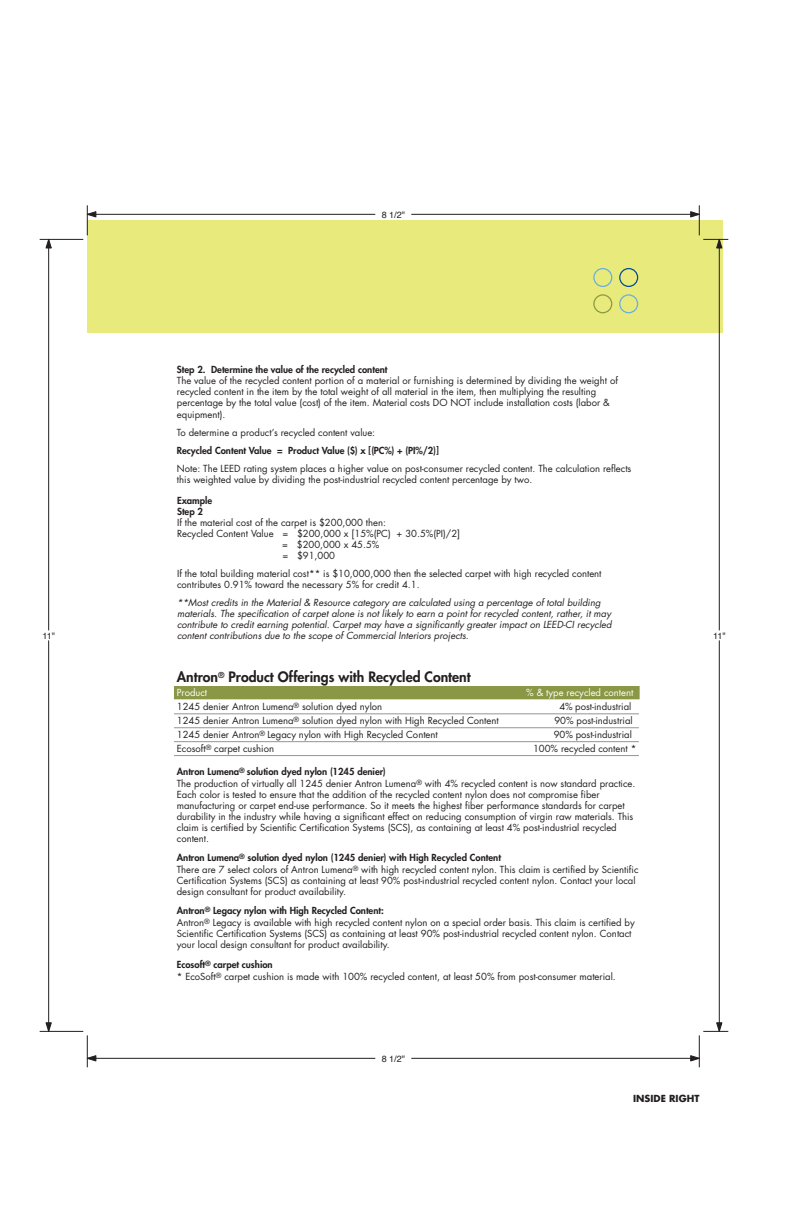
<style>
.page{position:relative;width:792px;height:1224px;background:#fff}
.page>*{position:absolute;margin:0;border:0;box-sizing:border-box;transform-origin:0 0}
.t1{font:800 14px "Futura";color:#231f20}
.t2{font:9.5px/11px "Futura";color:#231f20}
.t3{font:italic 9.5px/11px "Futura";color:#231f20}
.t4{font:800 9.5px/11px "Futura";color:#231f20}
.t5{font:9.5px "Futura";color:#fff}
.t6{font:700 9.5px "Futura";color:#231f20}
.t7{font:9px "Helvetica";color:#231f20}
.s1{font-weight:800}
</style>
<div class="page">
<div style="left:87px;top:220px;width:636px;height:113px;background:#e8ea7c"></div>
<div style="left:593px;top:294px;width:19px;height:19px;border:1px solid #8a9744;border-radius:50%"></div>
<div style="left:619px;top:268px;width:19px;height:19px;border:1px solid #014d92;border-radius:50%"></div>
<div style="left:593px;top:268px;width:19px;height:19px;border:1px solid #68aedf;border-radius:50%"></div>
<div style="left:619px;top:294px;width:19px;height:19px;border:1px solid #68aedf;border-radius:50%"></div>
<div style="left:174px;top:686px;width:466px;height:13px;background:#8a9744"></div>
<hr style="left:174px;top:714px;width:465px;height:1px;background:#939598">
<hr style="left:174px;top:728px;width:465px;height:1px;background:#939598">
<hr style="left:174px;top:755px;width:465px;height:1px;background:#939598">
<hr style="left:174px;top:741px;width:465px;height:1px;background:#939598">
<hr style="left:719px;top:239px;width:1px;height:391px;background:#231f20">
<hr style="left:719px;top:640px;width:1px;height:391px;background:#231f20">
<svg style="left:703px;top:238px;width:25px;height:11px"></svg>
<svg style="left:703px;top:1022px;width:25px;height:10px"></svg>
<hr style="left:87px;top:205px;width:1px;height:30px;background:#231f20">
<hr style="left:699px;top:205px;width:1px;height:30px;background:#231f20">
<hr style="left:87px;top:214px;width:288px;height:1px;background:#231f20">
<hr style="left:411px;top:214px;width:288px;height:1px;background:#231f20">
<svg style="left:86px;top:210px;width:11px;height:8px"></svg>
<svg style="left:689px;top:210px;width:11px;height:8px"></svg>
<hr style="left:87px;top:1035px;width:1px;height:32px;background:#231f20">
<hr style="left:699px;top:1035px;width:1px;height:32px;background:#231f20">
<hr style="left:87px;top:1058px;width:288px;height:1px;background:#231f20">
<hr style="left:411px;top:1058px;width:288px;height:1px;background:#231f20">
<svg style="left:86px;top:1054px;width:11px;height:8px"></svg>
<svg style="left:689px;top:1054px;width:11px;height:8px"></svg>
<hr style="left:40px;top:239px;width:43px;height:1px;background:#231f20">
<hr style="left:40px;top:1031px;width:43px;height:1px;background:#231f20">
<hr style="left:48px;top:239px;width:1px;height:391px;background:#231f20">
<hr style="left:48px;top:640px;width:1px;height:391px;background:#231f20">
<svg style="left:45px;top:238px;width:8px;height:11px"></svg>
<svg style="left:45px;top:1022px;width:8px;height:10px"></svg>
<p class="t7" style="left:42px;top:630px;width:14px">11"</p>
<p class="t7" style="left:382px;top:209px;width:25px">8 1/2"</p>
<p class="t4" style="left:177px;top:364px;width:212px">Step 2. Determine the value of the recycled content</p>
<p class="t2" style="left:177px;top:375px;width:443px">The value of the recycled content portion of a material or furnishing is determined by dividing the weight of recycled content in the item by the total weight of all material in the item, then multiplying the resulting percentage by the total value (cost) of the item. Material costs DO NOT include installation costs (labor &amp;</p>
<p class="t2" style="left:177px;top:405px;width:200px;line-height:18px">equipment).<br>To determine a product’s recycled content value:</p>
<p class="t4" style="left:177px;top:445px;width:263px">Recycled Content Value = Product Value ($) x [(PC%) + (PI%/2)]</p>
<p class="t2" style="left:177px;top:463px;width:456px">Note: The LEED rating system places a higher value on post-consumer recycled content. The calculation reflects this weighted value by dividing the post-industrial recycled content percentage by two.</p>
<p class="t4" style="left:177px;top:495px;width:37px">Example<br>Step 2</p>
<p class="t2" style="left:177px;top:517px;width:211px">If the material cost of the carpet is $200,000 then:</p>
<p class="t2" style="left:177px;top:528px;width:285px">Recycled Content Value = $200,000 x [15%(PC) + 30.5%(PI)/2]</p>
<p class="t2" style="left:282px;top:539px;width:99px">= $200,000 x 45.5%</p>
<p class="t2" style="left:282px;top:550px;width:54px">= $91,000</p>
<p class="t2" style="left:177px;top:568px;width:426px">If the total building material cost** is $10,000,000 then the selected carpet with high recycled content contributes 0.91% toward the necessary 5% for credit 4.1.</p>
<p class="t3" style="left:177px;top:597px;width:436px">**Most credits in the Material &amp; Resource category are calculated using a percentage of total building materials. The specification of carpet alone is not likely to earn a point for recycled content, rather, it may contribute to credit earning potential. Carpet may have a significantly greater impact on LEED-CI recycled content contributions due to the scope of Commercial Interiors projects.</p>
<h1 class="t1" style="left:177px;top:667px;width:295px">Antron<sup>®</sup> Product Offerings with Recycled Content</h1>
<p class="t5" style="left:177px;top:686px;width:32px">Product</p>
<p class="t5" style="left:526px;top:686px;width:109px">% &amp; type recycled content</p>
<p class="t2" style="left:177px;top:701px;width:207px">1245 denier Antron Lumena<sup>®</sup> solution dyed nylon</p>
<p class="t2" style="left:559px;top:701px;width:74px">4% post-industrial</p>
<p class="t2" style="left:177px;top:715px;width:323px">1245 denier Antron Lumena<sup>®</sup> solution dyed nylon with High Recycled Content</p>
<p class="t2" style="left:554px;top:715px;width:80px">90% post-industrial</p>
<p class="t2" style="left:177px;top:729px;width:263px">1245 denier Antron<sup>®</sup> Legacy nylon with High Recycled Content</p>
<p class="t2" style="left:554px;top:729px;width:80px">90% post-industrial</p>
<p class="t2" style="left:177px;top:743px;width:99px">Ecosoft<sup>®</sup> carpet cushion</p>
<p class="t2" style="left:533px;top:743px;width:105px">100% recycled content *</p>
<p class="t2" style="left:177px;top:765px;width:460px;line-height:12px"><span class="s1">Antron Lumena</span><sup>®</sup> <span class="s1">solution dyed nylon (1245 denier)<br></span>The production of virtually all 1245 denier Antron Lumena<sup>®</sup> with 4% recycled content is now standard practice.</p>
<p class="t2" style="left:177px;top:789px;width:458px">Each color is tested to ensure that the addition of the recycled content nylon does not compromise fiber manufacturing or carpet end-use performance. So it meets the highest fiber performance standards for carpet durability in the industry while having a significant effect on reducing consumption of virgin raw materials. This claim is certified by Scientific Certification Systems (SCS), as containing at least 4% post-industrial recycled content.</p>
<p class="t2" style="left:177px;top:851px;width:463px;line-height:12px"><span class="s1">Antron Lumena</span><sup>®</sup> <span class="s1">solution dyed nylon (1245 denier) with High Recycled Content<br></span>There are 7 select colors of Antron Lumena<sup>®</sup> with high recycled content nylon. This claim is certified by Scientific</p>
<p class="t2" style="left:177px;top:875px;width:460px">Certification Systems (SCS) as containing at least 90% post-industrial recycled content nylon. Contact your local design consultant for product availability.</p>
<p class="t2" style="left:177px;top:904px;width:460px;line-height:12px"><span class="s1">Antron</span><sup>®</sup> <span class="s1">Legacy nylon with High Recycled Content:<br></span>Antron<sup>®</sup> Legacy is available with high recycled content nylon on a special order basis. This claim is certified by</p>
<p class="t2" style="left:177px;top:928px;width:456px">Scientific Certification Systems (SCS) as containing at least 90% post-industrial recycled content nylon. Contact your local design consultant for product availability.</p>
<p class="t2" style="left:177px;top:958px;width:440px;line-height:12px"><span class="s1">Ecosoft</span><sup>®</sup> <span class="s1">carpet cushion<br></span>* EcoSoft<sup>®</sup> carpet cushion is made with 100% recycled content, at least 50% from post-consumer material.</p>
<p class="t7" style="left:713px;top:630px;width:14px">11"</p>
<p class="t7" style="left:382px;top:1053px;width:25px">8 1/2"</p>
<p class="t6" style="left:633px;top:1092px;width:68px">INSIDE RIGHT</p>
</div>
